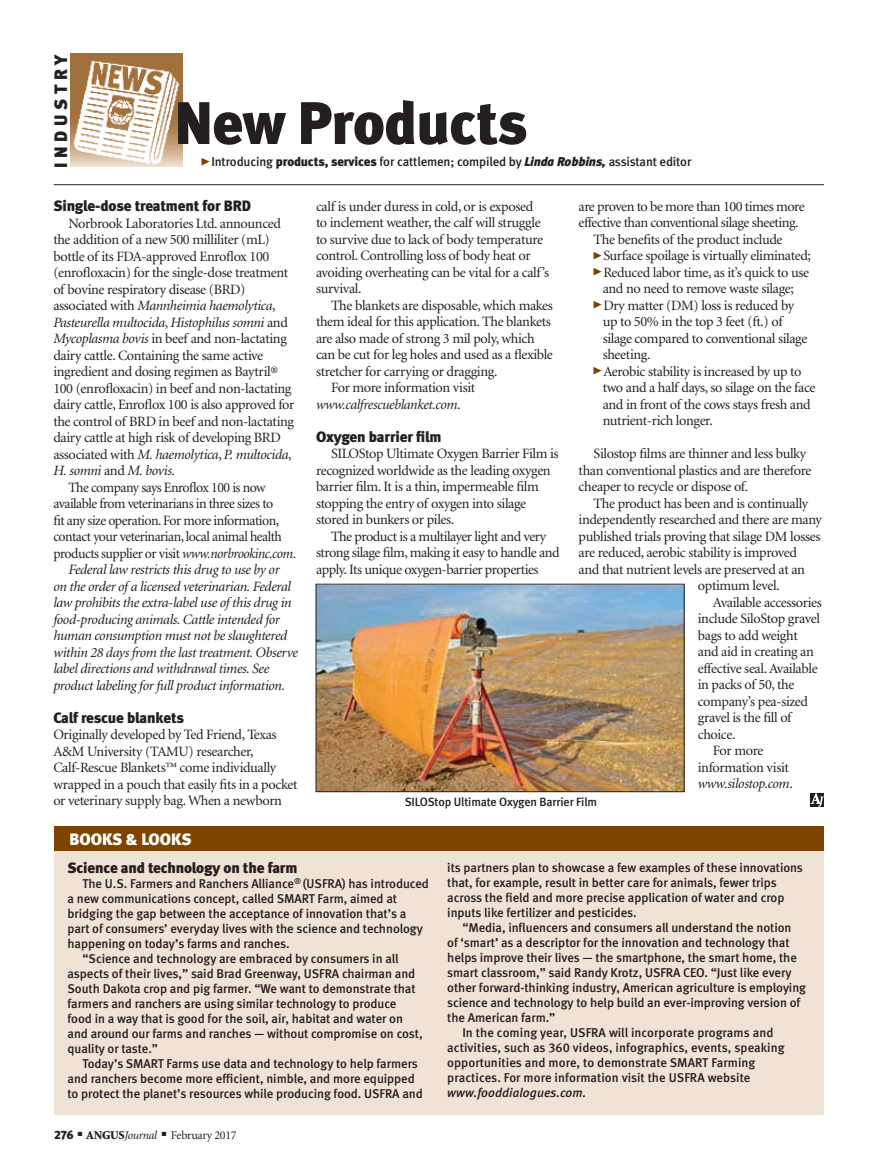
<style>
.page{position:relative;width:878px;height:1168px;background:#fff}
.page>*{position:absolute;margin:0;border:0;box-sizing:border-box;transform-origin:0 0}
.t1{font:60px "Meta Black LF";letter-spacing:-.015em;color:#231f20}
.t2{font:18px "Meta Black LF";letter-spacing:.26em;color:#231f20}
.subhead{font:16.5px "Meta Black LF";color:#fff}
.subhead-2{font:15px "Meta Black LF";letter-spacing:-.01em;color:#231f20}
.body_text{font:14.25px/16.5px "Minion";letter-spacing:-.025em;color:#231f20}
.subhead-3{font:14.25px/16.5px "Minion";letter-spacing:-.025em;color:#231f20}
.body_text-2{font:italic 14.25px/16.5px "Minion";letter-spacing:-.025em;color:#231f20}
.sidebar_text{font:12.75px/15px "Meta Medium LF";letter-spacing:-.005em;color:#231f20}
.cutlines{font:12px "Meta Medium LF";letter-spacing:-.01em;color:#231f20}
.t3{font:12px "Minion";letter-spacing:-.025em;color:#231f20}
.s1{font-family:"Meta Black Caps Expert";font-size:21px;color:#7d4400}
.s2{font-family:"Meta Black LF"}
.s3{font-family:"Meta Black LF";font-style:italic}
.s4{font-style:italic}
.s5{font-style:normal}
.s6{font-weight:900}
</style>
<div class="page">
<img style="left:71px;top:54px;width:111px;height:113px">
<div style="left:54px;top:839px;width:770px;height:275px;background:#f0e3d6"></div>
<div style="left:54px;top:827px;width:770px;height:24px;background:#7d4400"></div>
<hr style="left:54px;top:184px;width:770px;height:1px;background:#231f20">
<img style="left:318px;top:586px;width:364px;height:204px">
<div style="left:316px;top:584px;width:368px;height:208px;border:1px solid #231f20"></div>
<svg style="left:810px;top:793px;width:14px;height:14px"></svg>
<p class="t2" style="left:50px;top:168px;width:116px;rotate:-90deg">INDUSTRY</p>
<p class="t1" style="left:174px;top:87px;width:355px">New Products</p>
<p class="sidebar_text" style="left:200px;top:154px;width:493px"><span class="s1">@</span>Introducing <span class="s2">products, services</span> for cattlemen; compiled by <span class="s3">Linda Robbins,</span> assistant editor</p>
<p class="subhead-2" style="left:53px;top:197px;width:199px">Single-dose treatment for BRD</p>
<p class="body_text" style="left:53px;top:216px;width:243px;text-indent:15px">Norbrook Laboratories Ltd. announced the addition of a new 500 milliliter (mL) bottle of its FDA-approved Enroflox 100 (enrofloxacin) for the single-dose treatment of bovine respiratory disease (BRD) associated with <span class="s4">Mannheimia haemolytica</span>, <span class="s4">Pasteurella multocida</span>, <span class="s4">Histophilus somni</span> and <span class="s4">Mycoplasma bovis</span> in beef and non-lactating dairy cattle. Containing the same active ingredient and dosing regimen as Baytril® 100 (enrofloxacin) in beef and non-lactating dairy cattle, Enroflox 100 is also approved for the control of BRD in beef and non-lactating dairy cattle at high risk of developing BRD associated with <span class="s4">M. haemolytica</span>, <span class="s4">P. multocida</span>, <span class="s4">H. somni</span> and <span class="s4">M. bovis</span>.</p>
<p class="body_text" style="left:53px;top:480px;width:244px;text-indent:15px">The company says Enroflox 100 is now available from veterinarians in three sizes to<br>fit any size operation. For more information, contact your veterinarian, local animal health products supplier or visit <span class="s4">www.norbrookinc.com</span>.</p>
<p class="body_text-2" style="left:53px;top:562px;width:246px;text-indent:15px">Federal law restricts this drug to use by or<br>on the order of a licensed veterinarian. Federal law prohibits the extra-label use of this drug in food-producing animals. Cattle intended for human consumption must not be slaughtered within 28 days from the last treatment. Observe label directions and withdrawal times. See product labeling for full product information.</p>
<p class="subhead-2" style="left:53px;top:709px;width:132px">Calf rescue blankets</p>
<p class="subhead-3" style="left:53px;top:727px;width:245px">Originally developed by Ted Friend, Texas A&amp;M University (TAMU) researcher, Calf-Rescue Blankets™ come individually wrapped in a pouch that easily fits in a pocket or veterinary supply bag. When a newborn</p>
<p class="subhead" style="left:69px;top:829px;width:124px">BOOKS &amp; LOOKS</p>
<p class="subhead-3" style="left:316px;top:198px;width:235px">calf is under duress in cold, or is exposed<br>to inclement weather, the calf will struggle to survive due to lack of body temperature control. Controlling loss of body heat or avoiding overheating can be vital for a calf’s survival.</p>
<p class="body_text" style="left:316px;top:297px;width:238px;text-indent:15px">The blankets are disposable, which makes them ideal for this application. The blankets are also made of strong 3 mil poly, which can be cut for leg holes and used as a flexible stretcher for carrying or dragging.</p>
<p class="body_text-2" style="left:316px;top:380px;width:161px;text-indent:15px"><span class="s5">For more information visit </span>www.calfrescueblanket.com<span class="s5">.</span></p>
<p class="subhead-2" style="left:316px;top:427px;width:127px">Oxygen barrier film</p>
<p class="body_text" style="left:316px;top:446px;width:244px;text-indent:15px">SILOStop Ultimate Oxygen Barrier Film is recognized worldwide as the leading oxygen barrier film. It is a thin, impermeable film stopping the entry of oxygen into silage stored in bunkers or piles.</p>
<p class="body_text" style="left:316px;top:528px;width:245px;text-indent:15px">The product is a multilayer light and very strong silage film, making it easy to handle and apply. Its unique oxygen-barrier properties</p>
<p class="body_text" style="left:578px;top:198px;width:228px">are proven to be more than 100 times more effective than conventional silage sheeting.</p>
<p class="body_text" style="left:593px;top:231px;width:190px">The benefits of the product include</p>
<p class="body_text" style="left:592px;top:248px;width:221px"><span class="s1">@</span>Surface spoilage is virtually eliminated;</p>
<p class="body_text" style="left:592px;top:264px;width:219px;text-align:center"><span class="s1">@</span>Reduced labor time, as it’s quick to use and no need to remove waste silage;</p>
<p class="body_text" style="left:602px;top:297px;width:206px;text-indent:-11px"><span class="s1">@</span>Dry matter (DM) loss is reduced by up to 50% in the top 3 feet (ft.) of silage compared to conventional silage sheeting.</p>
<p class="body_text" style="left:602px;top:363px;width:214px;text-indent:-11px"><span class="s1">@</span>Aerobic stability is increased by up to two and a half days, so silage on the face and in front of the cows stays fresh and nutrient-rich longer.</p>
<p class="body_text" style="left:578px;top:446px;width:234px;text-indent:15px">Silostop films are thinner and less bulky than conventional plastics and are therefore cheaper to recycle or dispose of.</p>
<p class="body_text" style="left:593px;top:495px;width:216px">The product has been and is continually</p>
<p class="body_text" style="left:578px;top:512px;width:245px">independently researched and there are many</p>
<p class="body_text" style="left:578px;top:528px;width:243px">published trials proving that silage DM losses</p>
<p class="body_text" style="left:578px;top:545px;width:220px">are reduced, aerobic stability is improved</p>
<p class="body_text" style="left:578px;top:561px;width:228px">and that nutrient levels are preserved at an</p>
<p class="body_text" style="left:697px;top:578px;width:83px">optimum level.</p>
<p class="body_text" style="left:697px;top:594px;width:126px;text-indent:15px">Available accessories include SiloStop gravel bags to add weight and aid in creating an effective seal. Available in packs of 50, the company’s pea-sized gravel is the fill of choice.</p>
<p class="body_text" style="left:697px;top:743px;width:96px;text-indent:15px">For more information visit <span class="s4">www.silostop.com</span>.</p>
<p class="cutlines" style="left:404px;top:794px;width:194px">SILOStop Ultimate Oxygen Barrier Film</p>
<p class="subhead-2" style="left:68px;top:859px;width:231px">Science and technology on the farm</p>
<p class="sidebar_text" style="left:68px;top:876px;width:363px;text-indent:15px">The U.S. Farmers and Ranchers Alliance<sup>®</sup> (USFRA) has introduced a new communications concept, called SMART Farm, aimed at bridging the gap between the acceptance of innovation that’s a part of consumers’ everyday lives with the science and technology happening on today’s farms and ranches.</p>
<p class="sidebar_text" style="left:68px;top:951px;width:356px;text-indent:15px">“Science and technology are embraced by consumers in all aspects of their lives,” said Brad Greenway, USFRA chairman and South Dakota crop and pig farmer. “We want to demonstrate that farmers and ranchers are using similar technology to produce food in a way that is good for the soil, air, habitat and water on and around our farms and ranches — without compromise on cost, quality or taste.”</p>
<p class="sidebar_text" style="left:68px;top:1056px;width:357px;text-indent:15px">Today’s SMART Farms use data and technology to help farmers and ranchers become more efficient, nimble, and more equipped to protect the planet’s resources while producing food. USFRA and</p>
<p class="t3" style="left:54px;top:1129px;width:184px"><span class="s2">276</span> ■ <span class="s6">ANGUS</span><span class="s4">Journal</span> ■ February 2017</p>
<p class="sidebar_text" style="left:447px;top:860px;width:357px">its partners plan to showcase a few examples of these innovations that, for example, result in better care for animals, fewer trips across the field and more precise application of water and crop inputs like fertilizer and pesticides.</p>
<p class="sidebar_text" style="left:447px;top:920px;width:360px;text-indent:15px">“Media, influencers and consumers all understand the notion<br>of ‘smart’ as a descriptor for the innovation and technology that helps improve their lives — the smartphone, the smart home, the smart classroom,” said Randy Krotz, USFRA CEO. “Just like every other forward-thinking industry, American agriculture is employing science and technology to help build an ever-improving version of the American farm.”</p>
<p class="sidebar_text" style="left:447px;top:1025px;width:339px;text-indent:15px">In the coming year, USFRA will incorporate programs and activities, such as 360 videos, infographics, events, speaking opportunities and more, to demonstrate SMART Farming practices. For more information visit the USFRA website <span class="s4">www.fooddialogues.com.</span></p>
</div>
